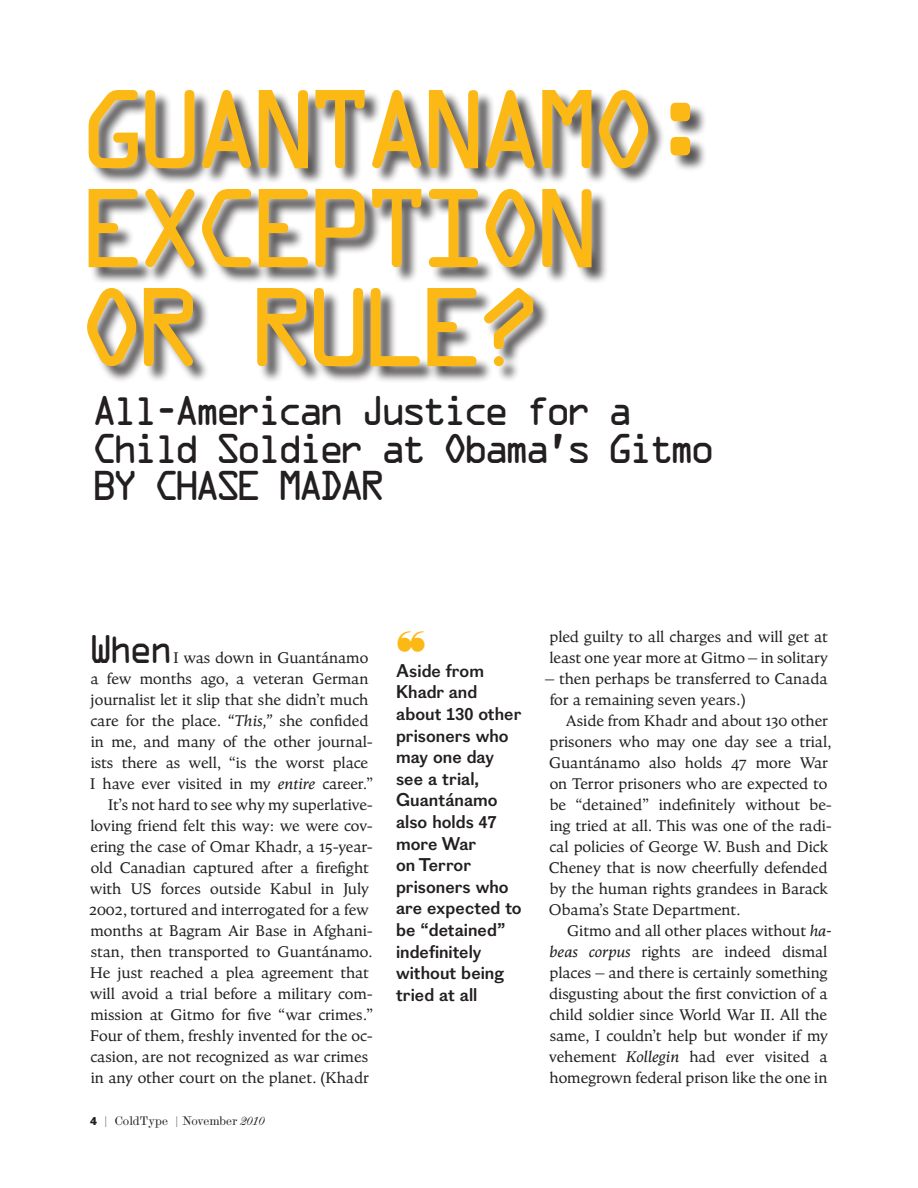
<style>
.page{position:relative;width:918px;height:1188px;background:#fff}
.page>*{position:absolute;margin:0;border:0;box-sizing:border-box;transform-origin:0 0}
.Text2_text{font:100.5px/99px "OCRA Std";letter-spacing:-.15em;color:#fcb814}
.Body2_Body{font:37.5px/37.5px "OCRA Std";letter-spacing:-.17em;color:#231f20}
.Text2_text-2{font:36px "OCRA Std";color:#231f20;scale:.96 1}
.t1{font:700 18px/21.6px "Figgins Sans";color:#231f20}
.Text2_text-3{font:15.75px/21px "Goodchild Pro";color:#231f20}
.t2{font:12px "Scotch Modern";color:#231f20}
.s1{font-style:italic}
.s2{font-family:"Figgins Sans";font-weight:800}
</style>
<div class="page">
<div style="left:88px;top:91px;width:619px;height:292px;background:#231f20;opacity:.75"></div>
<p class="Text2_text" style="left:76px;top:90px;width:642px">Guantanamo:<br>Exception or rule?</p>
<p class="Body2_Body" style="left:91px;top:396px;width:627px">All-American Justice for a<br>Child Soldier at Obama’s Gitmo</p>
<p class="Body2_Body" style="left:91px;top:471px;width:297px">By Chase Madar</p>
<p class="Text2_text-2" style="left:89px;top:634px;width:90px">When</p>
<p class="Text2_text-3" style="left:90px;top:647px;width:284px;text-indent:83px">I was down in Guantánamo a few months ago, a veteran German journalist let it slip that she didn’t much care for the place. <span class="s1">“This,”</span> she confided in me, and many of the other journal&shy;ists there as well, “is the worst place I have ever visited in my <span class="s1">entire</span> career.”</p>
<p class="Text2_text-3" style="left:89px;top:794px;width:285px;text-indent:19px">It’s not hard to see why my superlative&shy;loving friend felt this way: we were cov&shy;ering the case of Omar Khadr, a 15-year&shy;old Canadian captured after a firefight with US forces outside Kabul in July 2002, tortured and interrogated for a few months at Bagram Air Base in Afghani&shy;stan, then transported to Guantánamo.<br>He just reached a plea agreement that will avoid a trial before a military com&shy;mission at Gitmo for five “war crimes.” Four of them, freshly invented for the oc&shy;casion, are not recognized as war crimes in any other court on the planet. (Khadr</p>
<p class="t2" style="left:90px;top:1114px;width:176px"><span class="s2">4</span> | ColdType | November <span class="s1">2010</span></p>
<p class="t1" style="left:396px;top:660px;width:127px">Aside from<br>Khadr and about 130 other prisoners who may one day see a trial,<br>Guantánamo also holds 47 more War<br>on Terror prisoners who are expected to be “detained” indefinitely without being tried at all</p>
<p class="Text2_text-3" style="left:549px;top:626px;width:280px">pled guilty to all charges and will get at least one year more at Gitmo – in solitary</p>
<p class="Text2_text-3" style="left:545px;top:668px;width:284px">– then perhaps be transferred to Canada for a remaining seven years.)</p>
<p class="Text2_text-3" style="left:549px;top:710px;width:285px;text-indent:17px">Aside from Khadr and about 130 other prisoners who may one day see a trial, Guantánamo also holds 47 more War on Terror prisoners who are expected to be “detained” indefinitely without be&shy;ing tried at all. This was one of the radi&shy;cal policies of George W. Bush and Dick Cheney that is now cheerfully defended by the human rights grandees in Barack Obama’s State Department.</p>
<p class="Text2_text-3" style="left:549px;top:920px;width:284px;text-indent:18px">Gitmo and all other places without <span class="s1">ha&shy;beas corpus</span> rights are indeed dismal places – and there is certainly something disgusting about the first conviction of a child soldier since World War II. All the same, I couldn’t help but wonder if my vehement <span class="s1">Kollegin</span> had ever visited a homegrown federal prison like the one in</p>
</div>
